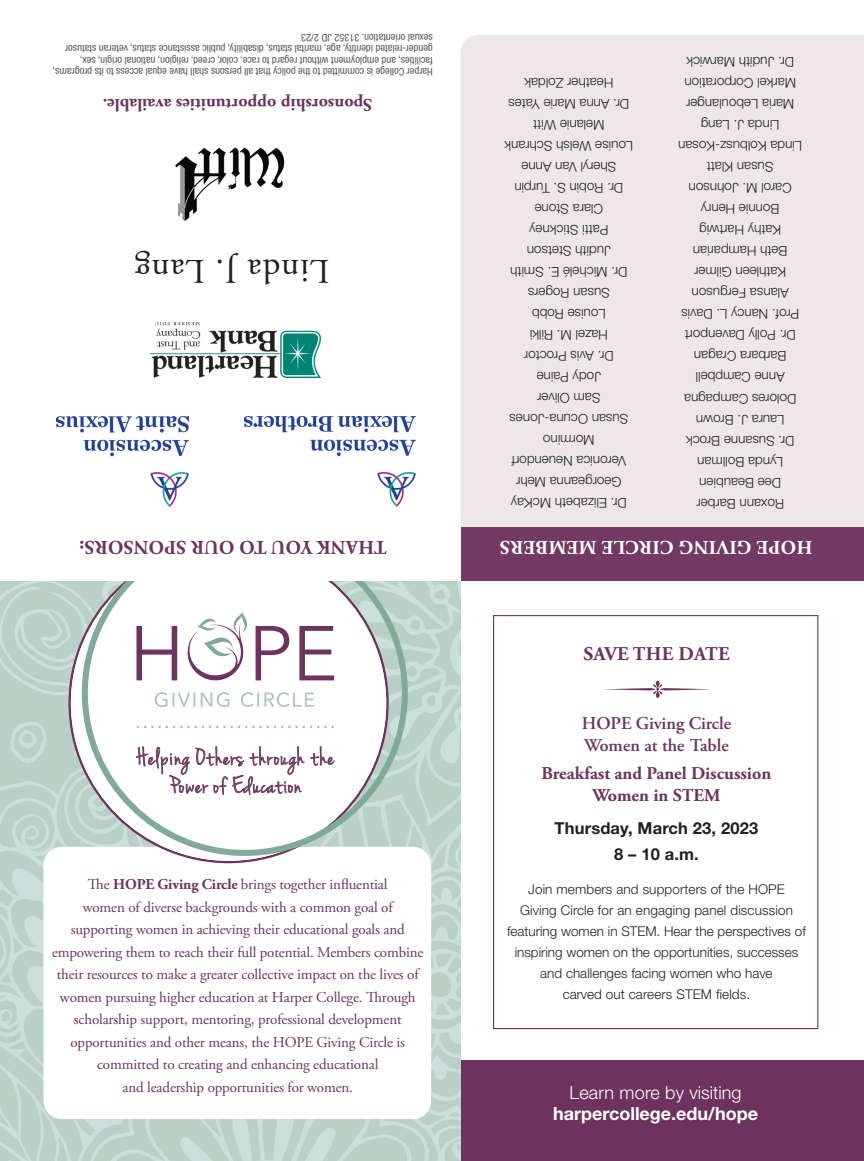
<style>
.page{position:relative;width:864px;height:1161px;background:#fff}
.page>*{position:absolute;margin:0;border:0;box-sizing:border-box;transform-origin:0 0}
.t1{font:34.5px "Adobe Garamond Pro";letter-spacing:.03em;color:#231f20}
.t2{font:700 19.5px "Adobe Garamond Pro";letter-spacing:.015em;color:#6d335e}
.t3{font:700 19.5px "Adobe Garamond Pro";letter-spacing:.025em;color:#fff}
.t4{font:700 18px/21.6px "Adobe Garamond Pro";color:#6d335e;text-align:center}
.t5{font:600 18px/21.6px "Adobe Garamond Pro";color:#6d335e}
.t6{font:700 18px "Helvetica Neue LT Std";color:#fff}
.t7{font:300 18px "Helvetica Neue LT Std";color:#fff}
.t8{font:700 16.5px/26.2px "Helvetica Neue LT Std";letter-spacing:.01em;color:#231f20;text-align:center}
.t9{font:15px/22.5px "Adobe Garamond Pro";letter-spacing:-.01em;color:#6d335e;text-align:center}
.t10{font:300 13.5px/21px "Helvetica Neue LT Std";color:#231f20;text-align:center}
.t11{font:condensed 10.5px/11.2px "Helvetica Neue LT Std";color:#57585a}
.s1{font-weight:700}
</style>
<div class="page">
<div style="left:429px;top:1061px;width:435px;height:100px;background:#6d335e"></div>
<img style="left:0;top:581px;width:460px;height:580px">
<div style="left:461px;top:35px;width:403px;height:492px;background:#ede7ea"></div>
<div style="left:460px;top:527px;width:404px;height:53px;background:#723a63"></div>
<div style="left:44px;top:847px;width:387px;height:272px;background:#fff;border-radius:18px"></div>
<svg style="left:68px;top:581px;width:208px;height:282px"></svg>
<svg style="left:82px;top:581px;width:326px;height:275px"></svg>
<svg style="left:155px;top:692px;width:159px;height:15px"></svg>
<svg style="left:256px;top:626px;width:78px;height:54px"></svg>
<svg style="left:136px;top:626px;width:41px;height:54px"></svg>
<svg style="left:185px;top:612px;width:62px;height:71px"></svg>
<svg style="left:136px;top:747px;width:198px;height:48px"></svg>
<svg style="left:137px;top:726px;width:197px;height:2px"></svg>
<svg style="left:604px;top:681px;width:108px;height:17px"></svg>
<div style="left:493px;top:615px;width:325px;height:414px;border:1px solid #6d335e"></div>
<img style="left:151px;top:322px;width:170px;height:56px">
<img style="left:175px;top:147px;width:110px;height:74px">
<img style="left:245px;top:416px;width:171px;height:90px">
<img style="left:56px;top:416px;width:133px;height:90px">
<p class="t11" style="left:433px;top:77px;width:382px;rotate:-180deg">Harper College is committed to the policy that all persons shall have equal access to its programs, facilities, and employment without regard to race, color, creed, religion, national origin, sex, gender-related identity, age, marital status, disability, public assistance status, veteran statusor sexual orientation. 31352 JD 2/23</p>
<h3 class="t4" style="left:372px;top:116px;width:271px;rotate:-180deg">Sponsorship opportunities available.</h3>
<h1 class="t1" style="left:330px;top:291px;width:196px;rotate:-180deg">Linda J. Lang</h1>
<h2 class="t2" style="left:387px;top:559px;width:309px;rotate:-180deg">THANK YOU TO OUR SPONSORS:</h2>
<p class="t9" style="left:52px;top:874px;width:373px">The <span class="s1">HOPE Giving Circle</span> brings together influential<br>women of diverse backgrounds with a common goal of supporting women in achieving their educational goals and empowering them to reach their full potential. Members combine their resources to make a greater collective impact on the lives of women pursuing higher education at Harper College. Through scholarship support, mentoring, professional development opportunities and other means, the HOPE Giving Circle is committed to creating and enhancing educational<br>and leadership opportunities for women.</p>
<p class="t10" style="left:802px;top:514px;width:125px;rotate:-180deg">Roxann Barber<br>Dee Beaubien<br>Lynda Bollman<br>Dr. Susanne Brock<br>Laura J. Brown<br>Dolores Campagna<br>Anne Campbell<br>Barbara Cragan<br>Dr. Polly Davenport<br>Prof. Nancy L. Davis<br>Alansa Ferguson<br>Kathleen Gilmer<br>Beth Hamparian<br>Kathy Hartwig<br>Bonnie Henry<br>Carol M. Johnson<br>Susan Klatt<br>Linda Kolbusz-Kosan<br>Linda J. Lang<br>Maria Leboulanger<br>Markel Corporation<br>Dr. Judith Marwick</p>
<p class="t10" style="left:633px;top:514px;width:130px;rotate:-180deg">Dr. Elizabeth McKay<br>Georgeanna Mehr<br>Veronica Neuendorf<br>Mormino<br>Susan Ocuna-Jones<br>Sam Oliver<br>Jody Paine<br>Dr. Avis Proctor<br>Hazel M. Rilki<br>Louise Robb<br>Susan Rogers<br>Dr. Michelé E. Smith<br>Judith Stetson<br>Patti Stickney<br>Clara Stone<br>Dr. Robin S. Turpin<br>Sheryl Van Anne<br>Louise Welsh Schrank<br>Melanie Witt<br>Dr. Anna Marie Yates<br>Heather Zoldak</p>
<h2 class="t3" style="left:812px;top:559px;width:314px;rotate:-180deg">HOPE GIVING CIRCLE MEMBERS</h2>
<h2 class="t2" style="left:583px;top:643px;width:148px">SAVE THE DATE</h2>
<h3 class="t5" style="left:582px;top:713px;width:151px">HOPE Giving Circle<br>Women at the Table</h3>
<h3 class="t4" style="left:542px;top:763px;width:231px">Breakfast and Panel Discussion<br>Women in STEM</h3>
<p class="t8" style="left:555px;top:814px;width:205px">Thursday, March 23, 2023<br>8 – 10 a.m.</p>
<p class="t10" style="left:507px;top:879px;width:300px">Join members and supporters of the HOPE<br>Giving Circle for an engaging panel discussion featuring women in STEM. Hear the perspectives of inspiring women on the opportunities, successes and challenges facing women who have<br>carved out careers STEM fields.</p>
<h3 class="t7" style="left:570px;top:1081px;width:173px">Learn more by visiting</h3>
<h3 class="t6" style="left:553px;top:1102px;width:206px">harpercollege.edu/hope</h3>
</div>
